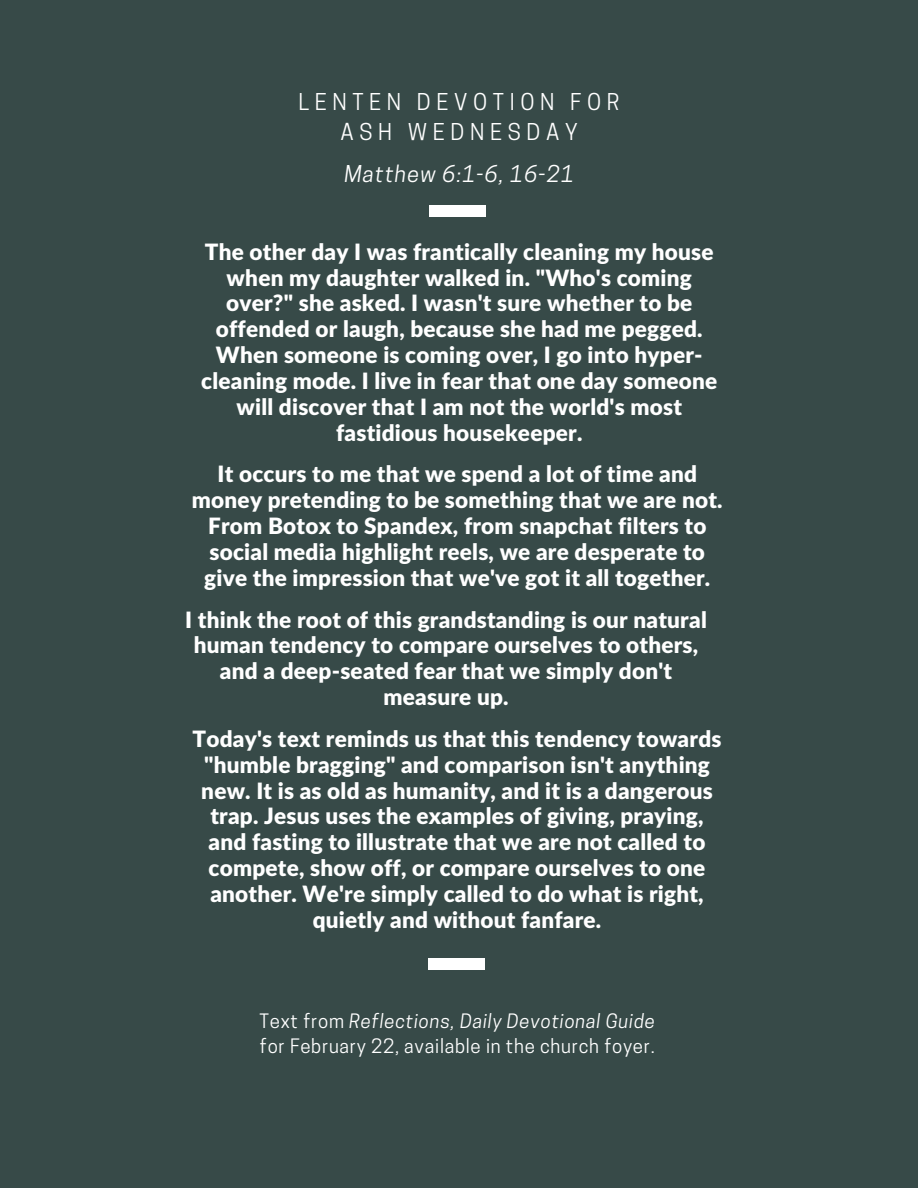
<style>
.page{position:relative;width:918px;height:1188px;background:#374a48}
.page>*{position:absolute;margin:0;border:0;box-sizing:border-box;transform-origin:0 0}
.t1{font:900 22.5px/25.8px "Lato Latin";letter-spacing:.01em;color:#fff;text-align:center}
.t2{font:21.75px/30.3px "Cooper Hewitt";letter-spacing:.26em;color:#fff;text-align:center}
.t3{font:italic 21.75px "Cooper Hewitt";letter-spacing:.05em;color:#fff}
.t4{font:18.75px/25.8px "Cooper Hewitt";letter-spacing:.04em;color:#fff}
.s1{font-style:italic}
</style>
<div class="page">
<div style="left:429px;top:205px;width:56px;height:12px;background:#fff"></div>
<div style="left:429px;top:959px;width:56px;height:11px;background:#fff"></div>
<p class="t2" style="left:298px;top:89px;width:323px">LENTEN DEVOTION FOR<br>ASH WEDNESDAY</p>
<p class="t3" style="left:344px;top:166px;width:231px">Matthew 6:1-6, 16-21</p>
<p class="t1" style="left:201px;top:240px;width:518px">The other day I was frantically cleaning my house when my daughter walked in. "Who's coming over?" she asked. I wasn't sure whether to be offended or laugh, because she had me pegged.<br>When someone is coming over, I go into hyper&shy;cleaning mode. I live in fear that one day someone will discover that I am not the world's most fastidious housekeeper.</p>
<p class="t1" style="left:192px;top:463px;width:532px">It occurs to me that we spend a lot of time and money pretending to be something that we are not.<br>From Botox to Spandex, from snapchat filters to social media highlight reels, we are desperate to give the impression that we've got it all together.</p>
<p class="t1" style="left:185px;top:608px;width:523px">I think the root of this grandstanding is our natural human tendency to compare ourselves to others, and a deep-seated fear that we simply don't measure up.</p>
<p class="t1" style="left:193px;top:727px;width:530px">Today's text reminds us that this tendency towards "humble bragging" and comparison isn't anything new. It is as old as humanity, and it is a dangerous trap. Jesus uses the examples of giving, praying, and fasting to illustrate that we are not called to compete, show off, or compare ourselves to one another. We're simply called to do what is right, quietly and without fanfare.</p>
<p class="t4" style="left:260px;top:1010px;width:397px">Text from <span class="s1">Reflections, Daily Devotional Guide </span>for February 22, available in the church foyer.</p>
</div>
